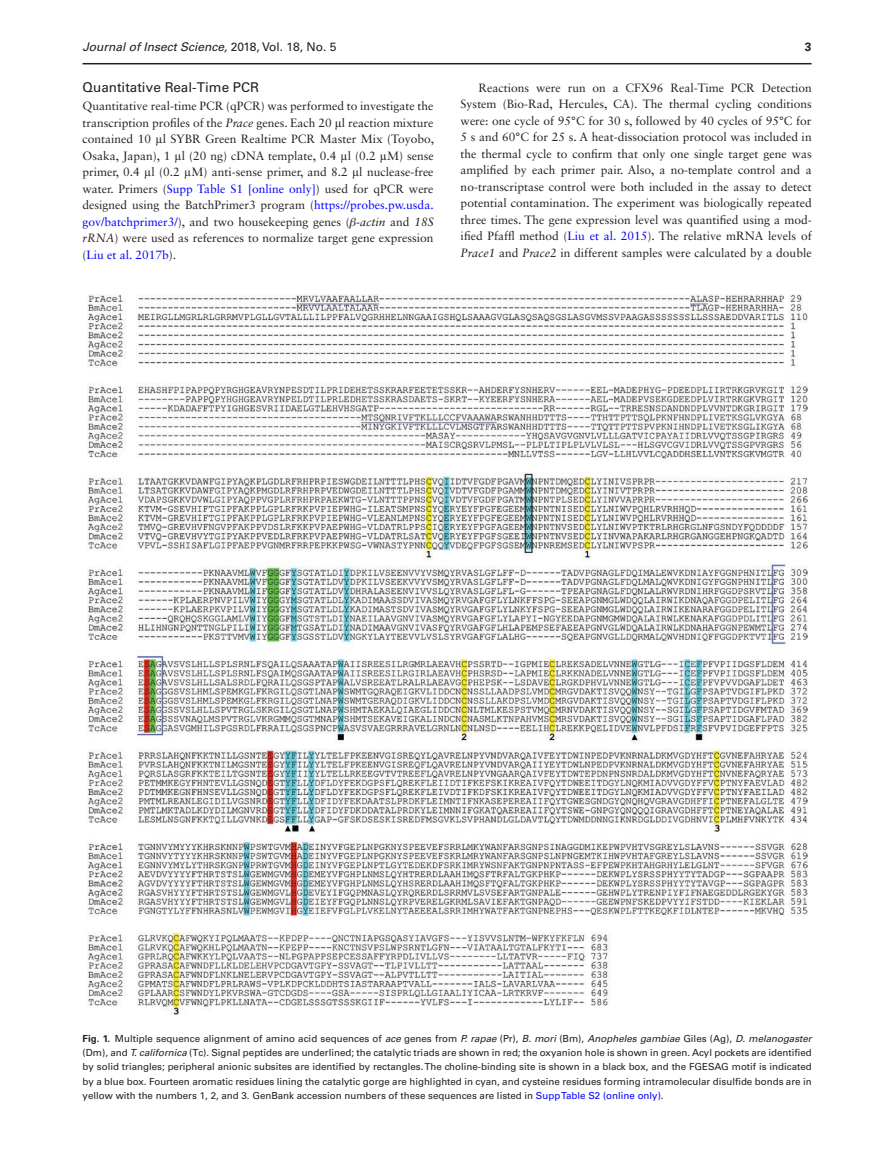
<style>
.page{position:relative;width:893px;height:1174px;background:#fff}
.page>*{position:absolute;margin:0;border:0;box-sizing:border-box;transform-origin:0 0}
.t1{font:13.5px "Univers LT Std";color:#231f20}
.t2{font:12px/16.5px "Sabon LT Std";color:#231f20;text-align:justify}
.t3{font:italic 12px "Univers LT Std";color:#231f20}
.t4{font:700 12px "Univers LT Std";color:#231f20}
.t5{font:9.75px/14.2px "Univers LT Std";color:#231f20;text-align:justify}
.s1{font-style:normal}
.s2{font-style:italic}
.s3{font-family:"Gandhari Unicode"}
.s4{color:#00f}
.s5{font-family:"Gandhari Unicode";font-style:italic}
.s6{font-weight:700}
</style>
<div class="page">
<img style="left:87px;top:295px;width:720px;height:720px">
<hr style="left:82px;top:63px;width:729px;height:1px;background:#231f20">
<p class="t3" style="left:82px;top:40px;width:255px">Journal of Insect Science, <span class="s1">2018, Vol. 18, No. 5</span></p>
<p class="t4" style="left:805px;top:40px;width:8px">3</p>
<p class="t1" style="left:83px;top:79px;width:178px">Quantitative Real-Time PCR</p>
<p class="t2" style="left:83px;top:98px;width:353px">Quantitative real-time PCR (qPCR) was performed to investigate the transcription profiles of the <span class="s2">Prace</span> genes. Each 20 <span class="s3">μ</span>l reaction mixture contained 10 <span class="s3">μ</span>l SYBR Green Realtime PCR Master Mix (Toyobo, Osaka, Japan), 1 <span class="s3">μ</span>l (20 ng) cDNA template, 0.4 <span class="s3">μ</span>l (0.2 <span class="s3">μ</span>M) sense primer, 0.4 <span class="s3">μ</span>l (0.2 <span class="s3">μ</span>M) anti-sense primer, and 8.2 <span class="s3">μ</span>l nuclease-free water. Primers (<span class="s4">Supp Table S1 [online only]</span>) used for qPCR were designed using the BatchPrimer3 program (<span class="s4">https://probes.pw.usda. gov/batchprimer3/</span>), and two housekeeping genes (<span class="s5">β</span><span class="s2">-actin</span> and <span class="s2">18S rRNA</span>) were used as references to normalize target gene expression (<span class="s4">Liu et al. 2017b</span>).</p>
<p class="t2" style="left:461px;top:79px;width:353px;text-indent:18px">Reactions were run on a CFX96 Real-Time PCR Detection System (Bio-Rad, Hercules, CA). The thermal cycling conditions were: one cycle of 95°C for 30 s, followed by 40 cycles of 95°C for 5 s and 60°C for 25 s. A heat-dissociation protocol was included in the thermal cycle to confirm that only one single target gene was amplified by each primer pair. Also, a no-template control and a no-transcriptase control were both included in the assay to detect potential contamination. The experiment was biologically repeated three times. The gene expression level was quantified using a mod&shy;ified Pfaffl method (<span class="s4">Liu et al. 2015</span>). The relative mRNA levels of <span class="s2">Prace1</span> and <span class="s2">Prace2</span> in different samples were calculated by a double</p>
<p class="t5" style="left:83px;top:1031px;width:731px"><span class="s6">Fig. 1.</span> Multiple sequence alignment of amino acid sequences of <span class="s2">ace</span> genes from <span class="s2">P. rapae</span> (Pr), <span class="s2">B. mori</span> (Bm), <span class="s2">Anopheles gambiae</span> Giles (Ag), <span class="s2">D. melanogaster </span>(Dm), and <span class="s2">T. californica</span> (Tc). Signal peptides are underlined; the catalytic triads are shown in red; the oxyanion hole is shown in green. Acyl pockets are identified by solid triangles; peripheral anionic subsites are identified by rectangles. The choline-binding site is shown in a black box, and the FGESAG motif is indicated by a blue box. Fourteen aromatic residues lining the catalytic gorge are highlighted in cyan, and cysteine residues forming intramolecular disulfide bonds are in yellow with the numbers 1, 2, and 3. GenBank accession numbers of these sequences are listed in <span class="s4">Supp Table S2 (online only)</span>.</p>
</div>
